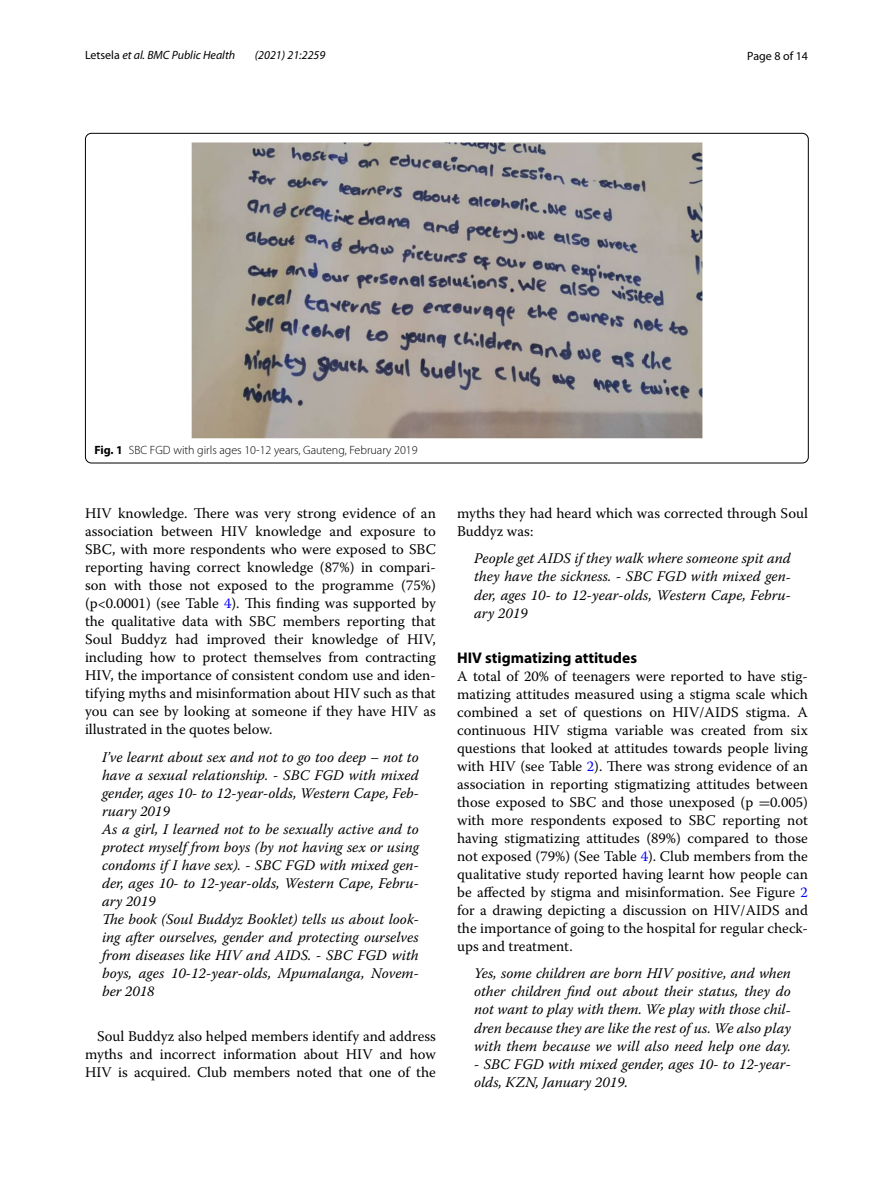
<style>
.page{position:relative;width:893px;height:1187px;background:#fff}
.page>*{position:absolute;margin:0;border:0;box-sizing:border-box;transform-origin:0 0}
.t1{font:700 15.45px "Myriad Pro";color:#000}
.t2{font:14.7px/18px "Warnock Pro";color:#000;text-align:justify}
.t3{font:italic 14.7px/18px "Warnock Pro";color:#000}
.t4{font:300 12px "Myriad Pro";color:#000}
.t5{font:italic 12px "Myriad Pro";color:#000}
.t6{font:12px "Myriad Pro";color:#000}
.s1{font-style:normal}
.s2{font-weight:700}
.s3{color:#00f}
.s4{font-family:"MTSY"}
</style>
<div class="page">
<img style="left:192px;top:142px;width:510px;height:296px">
<p class="t5" style="left:85px;top:48px;width:152px"><span class="s1">Letsela</span> et al. BMC Public Health</p>
<p class="t5" style="left:255px;top:48px;width:72px">(2021) 21:2259</p>
<p class="t6" style="left:747px;top:48px;width:62px">Page 8 of 14</p>
<p class="t4" style="left:94px;top:443px;width:325px"><span class="s2">Fig. 1</span> SBC FGD with girls ages 10-12 years, Gauteng, February 2019</p>
<p class="t2" style="left:85px;top:504px;width:352px">HIV knowledge. There was very strong evidence of an association between HIV knowledge and exposure to SBC, with more respondents who were exposed to SBC reporting having correct knowledge (87%) in compari&shy;son with those not exposed to the programme (75%) (p&lt;0.0001) (see Table <span class="s3">4</span>). This finding was supported by the qualitative data with SBC members reporting that Soul Buddyz had improved their knowledge of HIV, including how to protect themselves from contracting HIV, the importance of consistent condom use and iden&shy;tifying myths and misinformation about HIV such as that you can see by looking at someone if they have HIV as illustrated in the quotes below.</p>
<p class="t3" style="left:102px;top:747px;width:318px">I’ve learnt about sex and not to go too deep – not to have a sexual relationship. - SBC FGD with mixed gender, ages 10- to 12-year-olds, Western Cape, Feb&shy;ruary 2019<br>As a girl, I learned not to be sexually active and to protect myself from boys (by not having sex or using condoms if I have sex). - SBC FGD with mixed gen&shy;der, ages 10- to 12-year-olds, Western Cape, Febru&shy;ary 2019<br>The book (Soul Buddyz Booklet) tells us about look&shy;ing after ourselves, gender and protecting ourselves from diseases like HIV and AIDS. - SBC FGD with boys, ages 10-12-year-olds, Mpumalanga, Novem&shy;ber 2018</p>
<p class="t2" style="left:85px;top:1026px;width:352px;text-indent:12px">Soul Buddyz also helped members identify and address myths and incorrect information about HIV and how HIV is acquired. Club members noted that one of the</p>
<p class="t2" style="left:457px;top:504px;width:352px">myths they had heard which was corrected through Soul<br>Buddyz was:</p>
<p class="t3" style="left:474px;top:549px;width:318px;text-align:justify">People get AIDS if they walk where someone spit and they have the sickness. - SBC FGD with mixed gen&shy;der, ages 10- to 12-year-olds, Western Cape, Febru&shy;ary 2019</p>
<p class="t1" style="left:457px;top:647px;width:181px">HIV stigmatizing attitudes</p>
<p class="t2" style="left:457px;top:666px;width:352px">A total of 20% of teenagers were reported to have stig&shy;matizing attitudes measured using a stigma scale which combined a set of questions on HIV/AIDS stigma. A continuous HIV stigma variable was created from six questions that looked at attitudes towards people living with HIV (see Table <span class="s3">2</span>). There was strong evidence of an association in reporting stigmatizing attitudes between those exposed to SBC and those unexposed (p <span class="s4">=</span>0.005) with more respondents exposed to SBC reporting not having stigmatizing attitudes (89%) compared to those not exposed (79%) (See Table <span class="s3">4</span>). Club members from the qualitative study reported having learnt how people can be affected by stigma and misinformation. See Figure <span class="s3">2 </span>for a drawing depicting a discussion on HIV/AIDS and the importance of going to the hospital for regular check&shy;ups and treatment.</p>
<p class="t3" style="left:474px;top:964px;width:318px;text-align:justify">Yes, some children are born HIV positive, and when other children find out about their status, they do not want to play with them. We play with those chil&shy;dren because they are like the rest of us. We also play with them because we will also need help one day.</p>
<p class="t3" style="left:474px;top:1054px;width:318px">- SBC FGD with mixed gender, ages 10- to 12-year&shy;olds, KZN, January 2019.</p>
</div>
